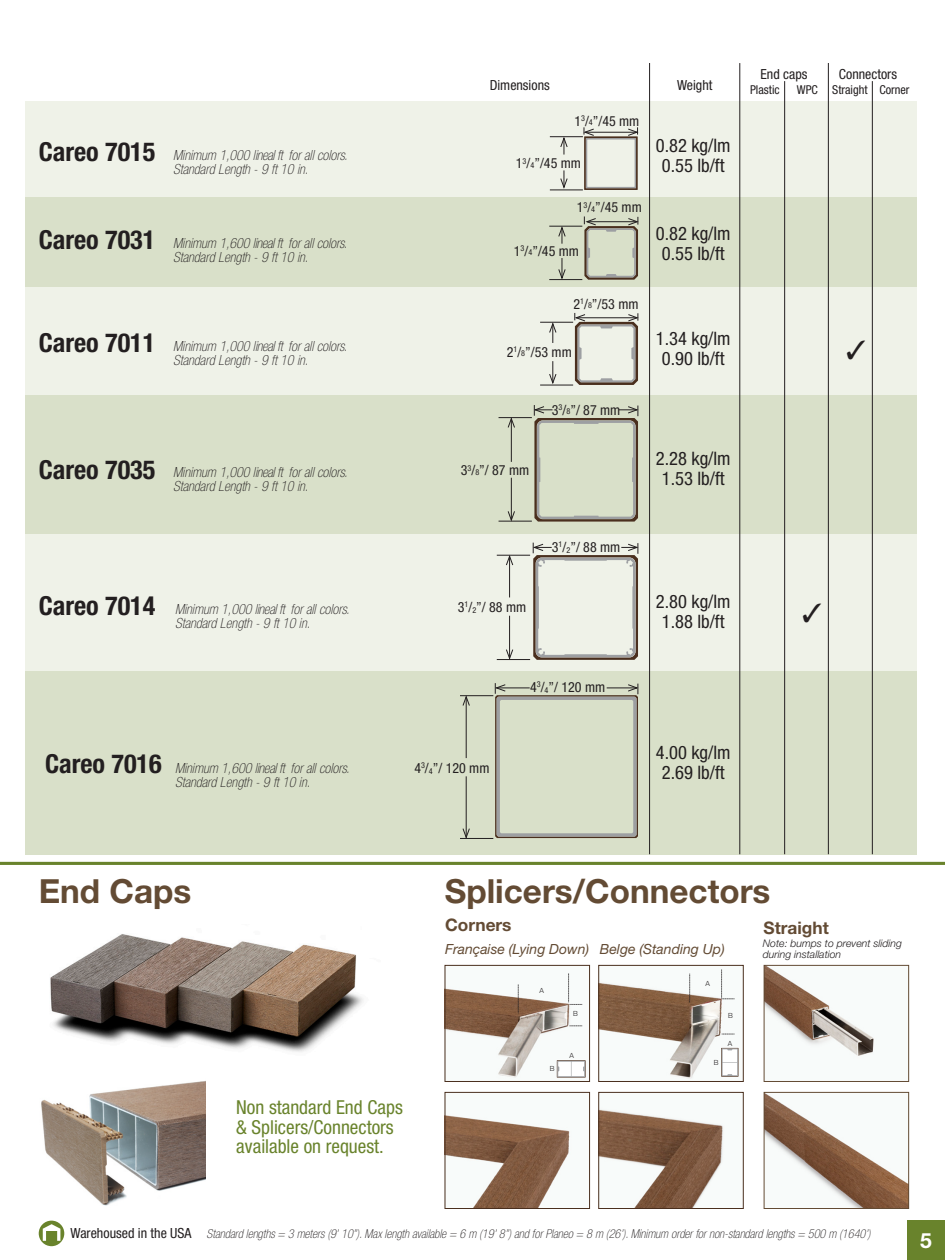
<style>
.page{position:relative;width:945px;height:1260px;background:#fff}
.page>*{position:absolute;margin:0;border:0;box-sizing:border-box;transform-origin:0 0}
.sous_titre_2{font:700 33.25px "Helvetica Neue LT Std";color:#634b34}
.t1{font:700 condensed 26.25px "Helvetica Neue LT Std";color:#231f20}
.t2{font:700 21px "Helvetica Neue LT Std";color:#fff}
.t3{font:condensed 19.25px/19.2px "Helvetica Neue LT Std";color:#69832c}
.t4{font:condensed 18.55px/20.1px "Helvetica Neue LT Std";color:#231f20;text-align:center}
.t5{font:700 17.32px "Helvetica Neue LT Std";color:#634b34}
.t6{font:italic 100 condensed 14px/14px "Helvetica Neue LT Std";color:#231f20}
.t7{font:condensed 14px "Helvetica Neue LT Std";color:#231f20}
.t8{font:italic 14px "Helvetica Neue LT Std";color:#634b34}
.t9{font:italic 100 condensed 12.25px "Helvetica Neue LT Std";color:#231f20}
.t10{font:condensed 12.25px "Helvetica Neue LT Std";color:#231f20}
.t11{font:italic 300 10.5px/10.5px "Helvetica Neue LT Std";color:#231f20}
.t12{font:300 7.17px "Helvetica Neue LT Std";color:#231f20}
.s1{font-size:8.22px}
</style>
<div class="page">
<svg style="left:39px;top:1221px;width:25px;height:25px"></svg>
<svg style="left:43px;top:1224px;width:17px;height:17px"></svg>
<div style="left:25px;top:101px;width:891px;height:96px;background:#eff2e8"></div>
<div style="left:25px;top:197px;width:891px;height:93px;background:#d9e0c9"></div>
<div style="left:25px;top:287px;width:891px;height:109px;background:#eff2e8"></div>
<div style="left:25px;top:396px;width:891px;height:138px;background:#d9e0c9"></div>
<div style="left:25px;top:671px;width:891px;height:183px;background:#d9e0c9"></div>
<div style="left:25px;top:534px;width:891px;height:137px;background:#eff2e8"></div>
<img style="left:447px;top:984px;width:136px;height:94px">
<div style="left:445px;top:965px;width:145px;height:117px;border:1px solid #4a2f1e"></div>
<img style="left:447px;top:1115px;width:123px;height:92px">
<div style="left:445px;top:1092px;width:145px;height:117px;border:1px solid #4a2f1e"></div>
<img style="left:600px;top:1109px;width:124px;height:98px">
<div style="left:598px;top:1092px;width:146px;height:117px;border:1px solid #4a2f1e"></div>
<div style="left:907px;top:1221px;width:38px;height:39px;background:#69832c"></div>
<hr style="left:649px;top:63px;width:1px;height:791px;background:#231f20">
<hr style="left:739px;top:63px;width:1px;height:791px;background:#231f20">
<hr style="left:784px;top:81px;width:1px;height:773px;background:#231f20">
<hr style="left:828px;top:63px;width:1px;height:791px;background:#231f20">
<hr style="left:872px;top:81px;width:1px;height:773px;background:#231f20">
<hr style="left:0;top:862px;width:945px;height:3px;background:#69832c">
<img style="left:41px;top:1081px;width:165px;height:125px">
<img style="left:50px;top:934px;width:313px;height:118px">
<img style="left:766px;top:967px;width:108px;height:89px">
<div style="left:764px;top:965px;width:145px;height:117px;border:1px solid #634b34"></div>
<img style="left:766px;top:1094px;width:141px;height:113px">
<div style="left:764px;top:1092px;width:145px;height:117px;border:1px solid #634b34"></div>
<img style="left:600px;top:969px;width:135px;height:110px">
<div style="left:598px;top:965px;width:146px;height:117px;border:1px solid #4a2f1e"></div>
<svg style="left:721px;top:1047px;width:18px;height:30px"></svg>
<svg style="left:556px;top:1060px;width:30px;height:18px"></svg>
<hr style="left:550px;top:136px;width:33px;height:1px;background:#231f20">
<hr style="left:550px;top:190px;width:33px;height:1px;background:#231f20">
<svg style="left:561px;top:170px;width:6px;height:18px"></svg>
<svg style="left:561px;top:138px;width:6px;height:17px"></svg>
<hr style="left:499px;top:417px;width:33px;height:1px;background:#231f20">
<hr style="left:497px;top:555px;width:33px;height:1px;background:#231f20">
<hr style="left:499px;top:521px;width:33px;height:1px;background:#231f20">
<hr style="left:497px;top:659px;width:33px;height:1px;background:#231f20">
<hr style="left:511px;top:478px;width:1px;height:42px;background:#231f20">
<svg style="left:508px;top:511px;width:7px;height:10px"></svg>
<hr style="left:509px;top:616px;width:1px;height:42px;background:#231f20">
<svg style="left:506px;top:649px;width:7px;height:10px"></svg>
<hr style="left:511px;top:419px;width:1px;height:43px;background:#231f20">
<svg style="left:508px;top:418px;width:7px;height:10px"></svg>
<hr style="left:509px;top:556px;width:1px;height:41px;background:#231f20">
<svg style="left:506px;top:556px;width:7px;height:9px"></svg>
<hr style="left:460px;top:695px;width:33px;height:1px;background:#231f20">
<hr style="left:460px;top:838px;width:33px;height:1px;background:#231f20">
<hr style="left:466px;top:776px;width:1px;height:61px;background:#231f20">
<svg style="left:463px;top:828px;width:7px;height:10px"></svg>
<hr style="left:466px;top:697px;width:1px;height:61px;background:#231f20">
<svg style="left:463px;top:696px;width:7px;height:10px"></svg>
<hr style="left:540px;top:322px;width:33px;height:1px;background:#231f20">
<hr style="left:540px;top:385px;width:33px;height:1px;background:#231f20">
<svg style="left:549px;top:361px;width:7px;height:22px"></svg>
<svg style="left:549px;top:323px;width:7px;height:20px"></svg>
<hr style="left:549px;top:226px;width:33px;height:1px;background:#231f20">
<hr style="left:549px;top:279px;width:33px;height:1px;background:#231f20">
<svg style="left:559px;top:258px;width:6px;height:21px"></svg>
<svg style="left:559px;top:227px;width:6px;height:17px"></svg>
<svg style="left:689px;top:974px;width:1px;height:29px"></svg>
<svg style="left:518px;top:984px;width:1px;height:29px"></svg>
<svg style="left:721px;top:1048px;width:17px;height:29px"></svg>
<svg style="left:557px;top:1060px;width:28px;height:18px"></svg>
<svg style="left:721px;top:970px;width:13px;height:30px"></svg>
<svg style="left:568px;top:973px;width:14px;height:32px"></svg>
<svg style="left:722px;top:1034px;width:12px;height:1px"></svg>
<svg style="left:570px;top:1026px;width:12px;height:1px"></svg>
<svg style="left:584px;top:127px;width:54px;height:63px"></svg>
<svg style="left:584px;top:216px;width:55px;height:64px"></svg>
<svg style="left:574px;top:313px;width:65px;height:72px"></svg>
<svg style="left:534px;top:405px;width:105px;height:117px"></svg>
<svg style="left:533px;top:543px;width:106px;height:117px"></svg>
<svg style="left:495px;top:683px;width:144px;height:155px"></svg>
<p class="t7" style="left:490px;top:77px;width:62px">Dimensions</p>
<p class="t7" style="left:677px;top:77px;width:37px">Weight</p>
<p class="t7" style="left:574px;top:113px;width:67px">1<sup>3</sup>/<span class="s1">4</span>”/45 mm</p>
<p class="t7" style="left:516px;top:155px;width:67px">1<sup>3</sup>/<span class="s1">4</span>”/45 mm</p>
<p class="t1" style="left:39px;top:135px;width:118px">Careo 7015</p>
<p class="t4" style="left:656px;top:135px;width:76px">0.82 kg/lm<br>0.55 lb/ft</p>
<p class="t6" style="left:173px;top:149px;width:176px">Minimum 1,000 lineal ft for all colors.<br>Standard Length - 9 ft 10 in.</p>
<p class="t7" style="left:577px;top:199px;width:67px">1<sup>3</sup>/<span class="s1">4</span>”/45 mm</p>
<p class="t7" style="left:514px;top:243px;width:67px">1<sup>3</sup>/<span class="s1">4</span>”/45 mm</p>
<p class="t1" style="left:39px;top:224px;width:118px">Careo 7031</p>
<p class="t4" style="left:656px;top:224px;width:76px">0.82 kg/lm<br>0.55 lb/ft</p>
<p class="t6" style="left:173px;top:236px;width:175px">Minimum 1,600 lineal ft for all colors.<br>Standard Length - 9 ft 10 in.</p>
<p class="t7" style="left:574px;top:296px;width:67px">2<sup>1</sup>/<span class="s1">8</span>”/53 mm</p>
<p class="t1" style="left:39px;top:327px;width:118px">Careo 7011</p>
<p class="t4" style="left:656px;top:328px;width:76px">1.34 kg/lm<br>0.90 lb/ft</p>
<p class="t6" style="left:173px;top:339px;width:175px">Minimum 1,000 lineal ft for all colors.<br>Standard Length - 9 ft 10 in.</p>
<p class="t7" style="left:507px;top:344px;width:67px">2<sup>1</sup>/<span class="s1">8</span>”/53 mm</p>
<p class="t7" style="left:552px;top:402px;width:70px">3<sup>3</sup>/<span class="s1">8</span>”/ 87 mm</p>
<p class="t1" style="left:39px;top:454px;width:118px">Careo 7035</p>
<p class="t4" style="left:656px;top:448px;width:76px">2.28 kg/lm<br>1.53 lb/ft</p>
<p class="t7" style="left:461px;top:462px;width:70px">3<sup>3</sup>/<span class="s1">8</span>”/ 87 mm</p>
<p class="t6" style="left:173px;top:466px;width:176px">Minimum 1,000 lineal ft for all colors.<br>Standard Length - 9 ft 10 in.</p>
<p class="t7" style="left:552px;top:539px;width:70px">3<sup>1</sup>/<sub>2</sub>”/ 88 mm</p>
<p class="t1" style="left:39px;top:590px;width:118px">Careo 7014</p>
<p class="t4" style="left:656px;top:591px;width:76px">2.80 kg/lm<br>1.88 lb/ft</p>
<p class="t7" style="left:458px;top:599px;width:70px">3<sup>1</sup>/<sub>2</sub>”/ 88 mm</p>
<p class="t6" style="left:175px;top:603px;width:176px">Minimum 1,000 lineal ft for all colors.<br>Standard Length - 9 ft 10 in.</p>
<p class="t7" style="left:530px;top:679px;width:77px">4<sup>3</sup>/<sub>4</sub>”/ 120 mm</p>
<p class="t1" style="left:45px;top:748px;width:118px">Careo 7016</p>
<p class="t4" style="left:656px;top:742px;width:76px">4.00 kg/lm<br>2.69 lb/ft</p>
<p class="t7" style="left:414px;top:759px;width:77px">4<sup>3</sup>/<sub>4</sub>”/ 120 mm</p>
<p class="t6" style="left:175px;top:761px;width:176px">Minimum 1,600 lineal ft for all colors.<br>Standard Length - 9 ft 10 in.</p>
<p class="t7" style="left:760px;top:66px;width:49px">End caps</p>
<p class="t7" style="left:839px;top:66px;width:60px">Connectors</p>
<p class="t10" style="left:750px;top:83px;width:31px">Plastic</p>
<p class="t10" style="left:797px;top:83px;width:114px">WPC Straight Corner</p>
<p class="sous_titre_2" style="left:39px;top:870px;width:154px">End Caps</p>
<p class="sous_titre_2" style="left:445px;top:870px;width:327px">Splicers/Connectors</p>
<p class="t5" style="left:445px;top:914px;width:68px">Corners</p>
<p class="t8" style="left:445px;top:941px;width:146px">Française (Lying Down)</p>
<p class="t8" style="left:600px;top:941px;width:126px">Belge (Standing Up)</p>
<p class="t5" style="left:764px;top:917px;width:67px">Straight</p>
<p class="t11" style="left:763px;top:938px;width:141px">Note: bumps to prevent sliding during installation</p>
<p class="t3" style="left:236px;top:1098px;width:168px">Non standard End Caps &amp; Splicers/Connectors available on request.</p>
<p class="t12" style="left:539px;top:986px;width:6px">A</p>
<p class="t12" style="left:550px;top:1064px;width:6px">B</p>
<p class="t12" style="left:706px;top:979px;width:6px">A</p>
<p class="t12" style="left:573px;top:1009px;width:6px">B</p>
<p class="t12" style="left:728px;top:1011px;width:6px">B</p>
<p class="t12" style="left:569px;top:1051px;width:6px">A</p>
<p class="t12" style="left:714px;top:1058px;width:6px">B</p>
<p class="t12" style="left:728px;top:1039px;width:6px">A</p>
<p class="t7" style="left:71px;top:1225px;width:123px">Warehoused in the USA</p>
<p class="t9" style="left:207px;top:1227px;width:665px">Standard lengths = 3 meters (9’ 10”). Max length available = 6 m (19’ 8”) and for Planeo = 8 m (26’). Minimum order for non-standard lengths = 500 m (1640’)</p>
<p class="t2" style="left:920px;top:1227px;width:13px">5</p>
</div>
